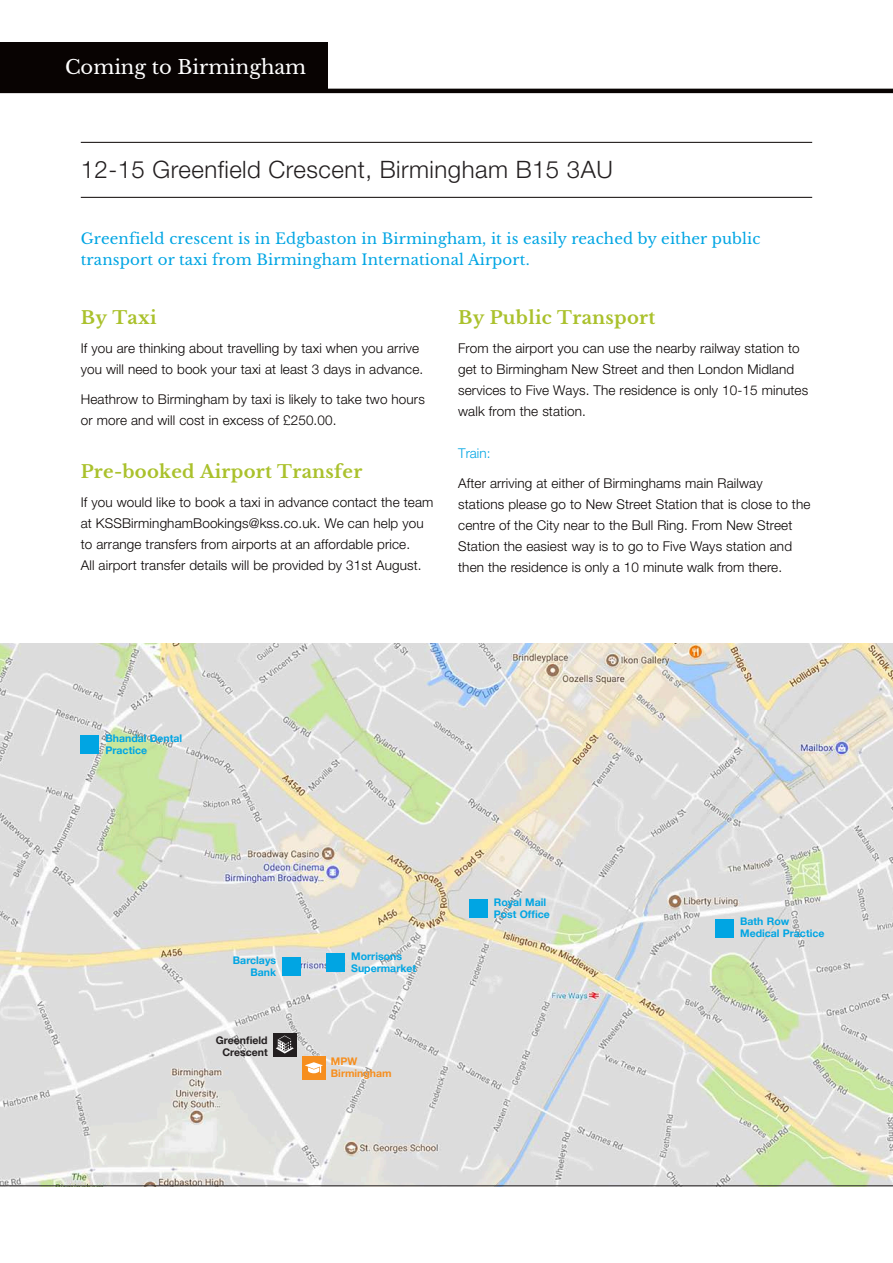
<style>
.page{position:relative;width:893px;height:1263px;background:#fff}
.page>*{position:absolute;margin:0;border:0;box-sizing:border-box;transform-origin:0 0}
.t1{font:300 24px "Helvetica Neue LT Std";letter-spacing:.02em;color:#231f20}
.Body_header{font:19.5px "Libre Baskerville";color:#fff}
.Body_header-2{font:700 18px "Libre Baskerville";letter-spacing:.015em;color:#aac12c}
.t2{font:15px/21px "Libre Baskerville";letter-spacing:.01em;color:#00a5e3}
.Body_header-3{font:300 13.5px/21px "Helvetica Neue LT Std";letter-spacing:.01em;color:#080302}
.Body_header-4{font:300 13.5px "Helvetica Neue LT Std";color:#00a5e3}
.t3{font:700 10.5px/12px "Helvetica Neue";color:#00a5e3}
.t4{font:700 10.5px "Helvetica Neue";color:#231f20}
.t5{font:700 10.5px/12px "Helvetica Neue";color:#f68e1e}
</style>
<div class="page">
<img style="left:0;top:643px;width:893px;height:542px">
<div style="left:302px;top:1056px;width:24px;height:23px;background:#f68e1e"></div>
<svg style="left:305px;top:1062px;width:18px;height:11px"></svg>
<div style="left:273px;top:1033px;width:23px;height:23px;background:#231f20"></div>
<svg style="left:276px;top:1035px;width:18px;height:18px"></svg>
<div style="left:326px;top:953px;width:19px;height:19px;background:#00a5e3"></div>
<div style="left:282px;top:957px;width:19px;height:19px;background:#00a5e3"></div>
<div style="left:469px;top:899px;width:18px;height:19px;background:#00a5e3"></div>
<div style="left:715px;top:918px;width:19px;height:19px;background:#00a5e3"></div>
<div style="left:81px;top:735px;width:18px;height:19px;background:#00a5e3"></div>
<hr style="left:0;top:89px;width:893px;height:4px;background:#080302">
<div style="left:0;top:43px;width:328px;height:49px;background:#080302"></div>
<hr style="left:81px;top:197px;width:731px;height:1px;background:#080302">
<hr style="left:81px;top:142px;width:731px;height:1px;background:#080302">
<hr style="left:0;top:1185px;width:893px;height:1px;background:#231f20">
<p class="Body_header" style="left:65px;top:55px;width:243px">Coming to Birmingham</p>
<p class="t1" style="left:81px;top:155px;width:533px">12-15 Greenfield Crescent, Birmingham B15 3AU</p>
<p class="t2" style="left:81px;top:228px;width:681px">Greenfield crescent is in Edgbaston in Birmingham, it is easily reached by either public transport or taxi from Birmingham International Airport.</p>
<p class="Body_header-2" style="left:81px;top:306px;width:77px">By Taxi</p>
<p class="Body_header-3" style="left:81px;top:338px;width:344px">If you are thinking about travelling by taxi when you arrive you will need to book your taxi at least 3 days in advance.</p>
<p class="Body_header-3" style="left:81px;top:388px;width:346px">Heathrow to Birmingham by taxi is likely to take two hours or more and will cost in excess of £250.00.</p>
<p class="Body_header-2" style="left:81px;top:460px;width:283px">Pre-booked Airport Transfer</p>
<p class="Body_header-3" style="left:81px;top:492px;width:354px">If you would like to book a taxi in advance contact the team at KSSBirminghamBookings@kss.co.uk. We can help you to arrange transfers from airports at an affordable price.<br>All airport transfer details will be provided by 31st August.</p>
<p class="Body_header-2" style="left:458px;top:306px;width:199px">By Public Transport</p>
<p class="Body_header-3" style="left:458px;top:338px;width:352px">From the airport you can use the nearby railway station to get to Birmingham New Street and then London Midland services to Five Ways. The residence is only 10-15 minutes walk from the station.</p>
<p class="Body_header-4" style="left:458px;top:445px;width:34px">Train:</p>
<p class="Body_header-3" style="left:458px;top:472px;width:354px">After arriving at either of Birminghams main Railway stations please go to New Street Station that is close to the centre of the City near to the Bull Ring. From New Street Station the easiest way is to go to Five Ways station and then the residence is only a 10 minute walk from there.</p>
<p class="t3" style="left:106px;top:732px;width:78px">Bhandal Dental</p>
<p class="t3" style="left:106px;top:744px;width:43px">Practice</p>
<p class="t3" style="left:233px;top:954px;width:45px">Barclays</p>
<p class="t3" style="left:250px;top:966px;width:27px">Bank</p>
<p class="t4" style="left:216px;top:1032px;width:53px">Greenfield</p>
<p class="t4" style="left:222px;top:1044px;width:47px">Crescent</p>
<p class="t3" style="left:351px;top:951px;width:66px">Morrisons<br>Supermarket</p>
<p class="t5" style="left:331px;top:1055px;width:62px">MPW<br>Birmingham</p>
<p class="t3" style="left:494px;top:897px;width:54px">Royal Mail</p>
<p class="t3" style="left:494px;top:909px;width:58px">Post Office</p>
<p class="t3" style="left:740px;top:916px;width:51px">Bath Row</p>
<p class="t3" style="left:740px;top:928px;width:86px">Medical Practice</p>
</div>
